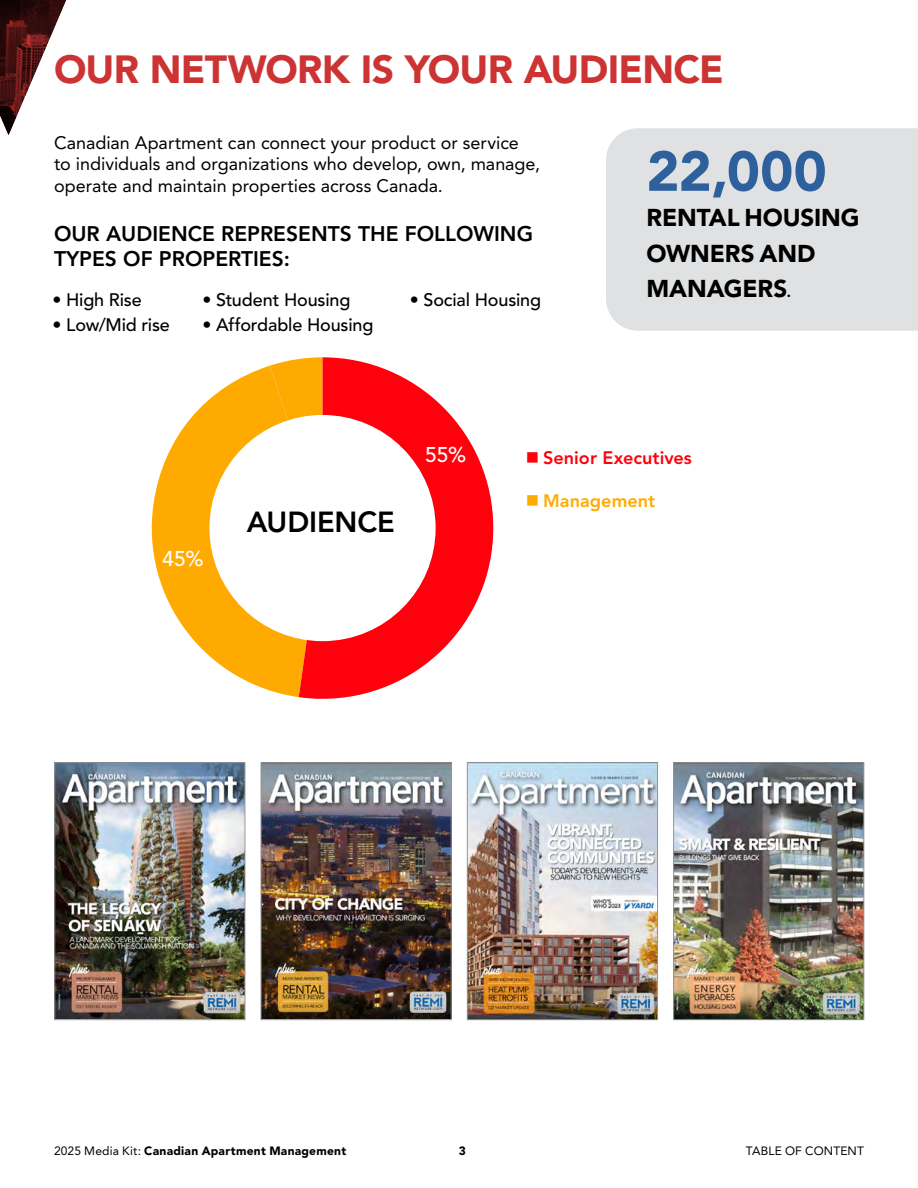
<style>
.page{position:relative;width:918px;height:1188px;background:#fff}
.page>*{position:absolute;margin:0;border:0;box-sizing:border-box;transform-origin:0 0}
.t1{font:900 55.8px "Avenir LT Std";color:#2e609e}
.t2{font:900 39px "Avenir LT Std";letter-spacing:-.02em;color:#cc3433}
.t3{font:800 28.8px "Avenir LT Std";letter-spacing:-.005em;color:#000}
.t4{font:900 24.15px/35.4px "Avenir LT Std";letter-spacing:-.005em;color:#000}
.t5{font:500 21.3px "Avenir LT Std";color:#fff}
.t6{font:800 21px/25.2px "Avenir LT Std";color:#000}
.t7{font:18px/21.6px "Avenir LT Std";color:#000}
.t8{font:500 18px "Avenir LT Std";letter-spacing:-.01em;color:#000}
.t9{font:800 18px "Avenir LT Std";color:#ff000d}
.t10{font:800 18px "Avenir LT Std";letter-spacing:.005em;color:#fa0}
.t11{font:900 12px "Avenir LT Std";letter-spacing:.02em;color:#000}
.t12{font:12px "Avenir LT Std";letter-spacing:.015em;color:#000}
.s1{font-weight:800;font-size:16.5px}
.s2{font-weight:400}
</style>
<div class="page">
<svg style="left:0;top:0;width:66px;height:135px"></svg>
<div style="left:606px;top:128px;width:312px;height:203px;background:#e0e1e2"></div>
<svg style="left:270px;top:359px;width:29px;height:7px"></svg>
<svg style="left:151px;top:366px;width:148px;height:331px;fill:#fa0"></svg>
<svg style="left:299px;top:357px;width:194px;height:342px;fill:#ff000d"></svg>
<div style="left:209px;top:415px;width:227px;height:226px;background:#fff;border-radius:50%"></div>
<img style="left:57px;top:764px;width:186px;height:254px">
<div style="left:55px;top:762px;width:190px;height:258px;border:1px solid #939598"></div>
<img style="left:263px;top:764px;width:186px;height:254px">
<div style="left:261px;top:762px;width:190px;height:258px;border:1px solid #939598"></div>
<img style="left:469px;top:764px;width:187px;height:254px">
<div style="left:467px;top:762px;width:191px;height:258px;border:1px solid #939598"></div>
<img style="left:675px;top:764px;width:187px;height:254px">
<div style="left:673px;top:762px;width:191px;height:258px;border:1px solid #939598"></div>
<h2 class="t2" style="left:54px;top:46px;width:671px">OUR NETWORK IS YOUR AUDIENCE</h2>
<p class="t7" style="left:54px;top:132px;width:488px">Canadian Apartment can connect your product or service to individuals and organizations who develop, own, manage, operate and maintain properties across Canada.</p>
<p class="t6" style="left:54px;top:221px;width:481px">OUR AUDIENCE REPRESENTS THE FOLLOWING<br>TYPES OF PROPERTIES:</p>
<p class="t8" style="left:53px;top:289px;width:91px">• High Rise</p>
<p class="t8" style="left:53px;top:314px;width:119px">• Low/Mid rise</p>
<p class="t8" style="left:202px;top:289px;width:149px">• Student Housing</p>
<p class="t8" style="left:202px;top:314px;width:172px">• Affordable Housing</p>
<p class="t8" style="left:410px;top:289px;width:133px">• Social Housing</p>
<h1 class="t1" style="left:646px;top:138px;width:182px">22,000</h1>
<h3 class="t4" style="left:646px;top:200px;width:215px">RENTAL HOUSING<br>OWNERS AND<br>MANAGERS<span class="s1">.</span></h3>
<p class="t5" style="left:162px;top:546px;width:43px">45%</p>
<p class="t5" style="left:161px;top:554px;width:43px">43%</p>
<h3 class="t3" style="left:247px;top:505px;width:149px">AUDIENCE</h3>
<p class="t5" style="left:425px;top:442px;width:43px">55%</p>
<p class="t9" style="left:526px;top:447px;width:168px">■ Senior Executives</p>
<p class="t10" style="left:526px;top:491px;width:131px">■ Management</p>
<p class="t11" style="left:54px;top:1144px;width:294px"><span class="s2">2025 Media Kit:</span> Canadian Apartment Management</p>
<p class="t11" style="left:459px;top:1144px;width:9px">3</p>
<p class="t12" style="left:746px;top:1144px;width:120px">TABLE OF CONTENT</p>
</div>
